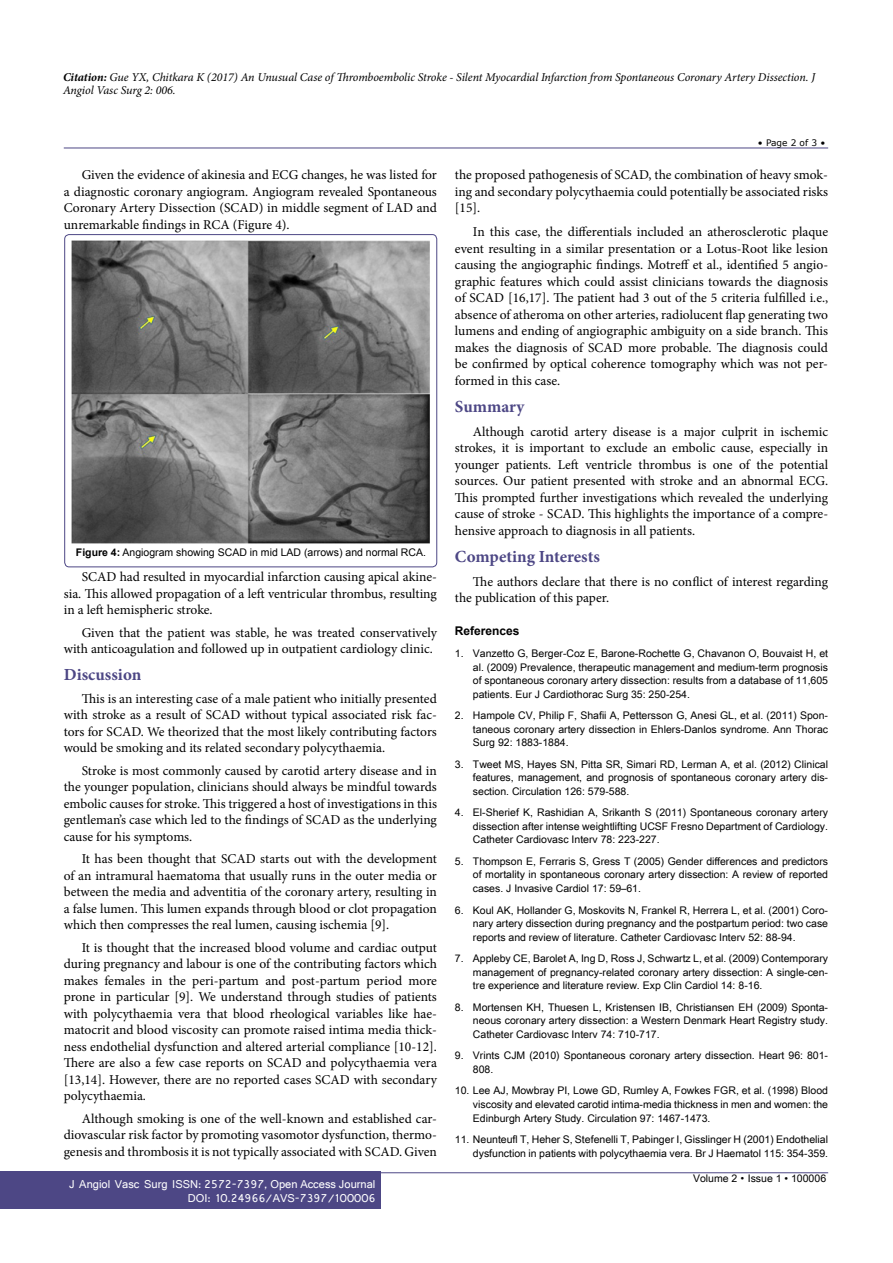
<style>
.page{position:relative;width:893px;height:1263px;background:#fff}
.page>*{position:absolute;margin:0;border:0;box-sizing:border-box;transform-origin:0 0}
.t1{font:700 16.95px "Minion Pro";color:#4d4785}
.t2{font:13.5px/16.5px "Minion Pro";color:#000;text-align:justify}
.t3{font:italic 12px/13.5px "Minion Pro";letter-spacing:-.01em;color:#000}
.t4{font:12px/14.2px "Shruti";color:#fff;text-align:right}
.t5{font:700 12px "Arial";color:#000}
.t6{font:10.5px/13.5px "Arial Unicode MS";color:#000;text-align:justify}
.t7{font:10.5px "Arial";color:#000}
.t8{font:9px "MS Reference Sans Serif";color:#000}
.s1{font-weight:700}
.s2{font-family:"Batang"}
</style>
<div class="page">
<hr style="left:64px;top:148px;width:764px;height:1px;background:#4d4785">
<hr style="left:64px;top:1172px;width:764px;height:1px;background:#4d4785">
<div style="left:0;top:1171px;width:381px;height:38px;background:#4d4785"></div>
<div style="left:65px;top:234px;width:372px;height:333px;border:1px solid #4d4785;border-radius:5px"></div>
<img style="left:71px;top:240px;width:359px;height:303px">
<p class="t3" style="left:63px;top:70px;width:754px"><span class="s1">Citation:</span> Gue YX, Chitkara K (2017) An Unusual Case of Thromboembolic Stroke - Silent Myocardial Infarction from Spontaneous Coronary Artery Dissection. J<br>Angiol Vasc Surg 2: 006.</p>
<p class="t2" style="left:64px;top:167px;width:375px;text-indent:18px">Given the evidence of akinesia and ECG changes, he was listed for a diagnostic coronary angiogram. Angiogram revealed Spontaneous Coronary Artery Dissection (SCAD) in middle segment of LAD and unremarkable findings in RCA (Figure 4).</p>
<p class="t7" style="left:76px;top:545px;width:352px"><span class="s1">Figure 4:</span> Angiogram showing SCAD in mid LAD (arrows) and normal RCA.</p>
<p class="t2" style="left:64px;top:569px;width:375px;text-indent:18px">SCAD had resulted in myocardial infarction causing apical akine&shy;sia. This allowed propagation of a left ventricular thrombus, resulting in a left hemispheric stroke.</p>
<p class="t2" style="left:64px;top:624px;width:375px;text-indent:18px">Given that the patient was stable, he was treated conservatively with anticoagulation and followed up in outpatient cardiology clinic.</p>
<p class="t1" style="left:64px;top:663px;width:79px">Discussion</p>
<p class="t2" style="left:64px;top:690px;width:375px;text-indent:18px">This is an interesting case of a male patient who initially presented with stroke as a result of SCAD without typical associated risk fac&shy;tors for SCAD. We theorized that the most likely contributing factors would be smoking and its related secondary polycythaemia.</p>
<p class="t2" style="left:64px;top:762px;width:375px;text-indent:18px">Stroke is most commonly caused by carotid artery disease and in the younger population, clinicians should always be mindful towards embolic causes for stroke. This triggered a host of investigations in this gentleman’s case which led to the findings of SCAD as the underlying cause for his symptoms.</p>
<p class="t2" style="left:64px;top:851px;width:375px;text-indent:18px">It has been thought that SCAD starts out with the development of an intramural haematoma that usually runs in the outer media or between the media and adventitia of the coronary artery, resulting in a false lumen. This lumen expands through blood or clot propagation which then compresses the real lumen, causing ischemia [9].</p>
<p class="t2" style="left:64px;top:939px;width:375px;text-indent:18px">It is thought that the increased blood volume and cardiac output during pregnancy and labour is one of the contributing factors which makes females in the peri-partum and post-partum period more prone in particular [9]. We understand through studies of patients with polycythaemia vera that blood rheological variables like hae&shy;matocrit and blood viscosity can promote raised intima media thick&shy;ness endothelial dysfunction and altered arterial compliance [10-12].<br>There are also a few case reports on SCAD and polycythaemia vera [13,14]. However, there are no reported cases SCAD with secondary polycythaemia.</p>
<p class="t2" style="left:64px;top:1110px;width:375px;text-indent:18px">Although smoking is one of the well-known and established car&shy;diovascular risk factor by promoting vasomotor dysfunction, thermo&shy;genesis and thrombosis it is not typically associated with SCAD. Given</p>
<p class="t4" style="left:69px;top:1176px;width:308px">J Angiol Vasc Surg ISSN: 2572-7397, Open Access Journal<br>DOI: 10.24966/AVS-7397/100006</p>
<p class="t8" style="left:758px;top:137px;width:69px">• Page 2 of 3 •</p>
<p class="t2" style="left:455px;top:167px;width:375px">the proposed pathogenesis of SCAD, the combination of heavy smok&shy;ing and secondary polycythaemia could potentially be associated risks [15].</p>
<p class="t2" style="left:455px;top:224px;width:375px;text-indent:18px">In this case, the differentials included an atherosclerotic plaque event resulting in a similar presentation or a Lotus-Root like lesion causing the angiographic findings. Motreff et al., identified 5 angio&shy;graphic features which could assist clinicians towards the diagnosis of SCAD [16,17]. The patient had 3 out of the 5 criteria fulfilled i.e., absence of atheroma on other arteries, radiolucent flap generating two lumens and ending of angiographic ambiguity on a side branch. This makes the diagnosis of SCAD more probable. The diagnosis could be confirmed by optical coherence tomography which was not per&shy;formed in this case.</p>
<p class="t1" style="left:455px;top:394px;width:71px">Summary</p>
<p class="t2" style="left:455px;top:423px;width:375px;text-indent:18px">Although carotid artery disease is a major culprit in ischemic strokes, it is important to exclude an embolic cause, especially in younger patients. Left ventricle thrombus is one of the potential sources. Our patient presented with stroke and an abnormal ECG.<br>This prompted further investigations which revealed the underlying cause of stroke - SCAD. This highlights the importance of a compre&shy;hensive approach to diagnosis in all patients.</p>
<p class="t1" style="left:455px;top:544px;width:146px">Competing Interests</p>
<p class="t2" style="left:455px;top:573px;width:375px;text-indent:18px">The authors declare that there is no conflict of interest regarding the publication of this paper.</p>
<p class="t5" style="left:455px;top:623px;width:66px">References</p>
<p class="t6" style="left:473px;top:646px;width:357px;text-indent:-18px">1. Vanzetto G, Berger-Coz E, Barone-Rochette G, Chavanon O, Bouvaist H, et al. (2009) Prevalence, therapeutic management and medium-term prognosis of spontaneous coronary artery dissection: results from a database of 11,605 patients. Eur J Cardiothorac Surg 35: 250-254.</p>
<p class="t6" style="left:473px;top:708px;width:357px;text-indent:-18px">2. Hampole CV, Philip F, Shafii A, Pettersson G, Anesi GL, et al. (2011) Spon&shy;taneous coronary artery dissection in Ehlers-Danlos syndrome. Ann Thorac Surg 92: 1883-1884.</p>
<p class="t6" style="left:473px;top:757px;width:357px;text-indent:-18px">3. Tweet MS, Hayes SN, Pitta SR, Simari RD, Lerman A, et al. (2012) Clinical features, management, and prognosis of spontaneous coronary artery dis&shy;section. Circulation 126: 579-588.</p>
<p class="t6" style="left:473px;top:806px;width:357px;text-indent:-18px">4. El‐Sherief K, Rashidian A, Srikanth S (2011) Spontaneous coronary artery dissection after intense weightlifting UCSF Fresno Department of Cardiology.<br>Catheter Cardiovasc Interv 78: 223-227.</p>
<p class="t6" style="left:473px;top:854px;width:357px;text-indent:-18px">5. Thompson E, Ferraris S, Gress T (2005) Gender differences and predictors of mortality in spontaneous coronary artery dissection: A review of reported cases. J Invasive Cardiol 17: 59–61.</p>
<p class="t6" style="left:473px;top:903px;width:357px;text-indent:-18px">6. Koul AK, Hollander G, Moskovits N, Frankel R, Herrera L, et al. (2001) Coro&shy;nary artery dissection during pregnancy and the postpartum period: two case reports and review of literature. Catheter Cardiovasc Interv 52: 88-94.</p>
<p class="t6" style="left:473px;top:951px;width:357px;text-indent:-18px">7. Appleby CE, Barolet A, Ing D, Ross J, Schwartz L, et al. (2009) Contemporary management of pregnancy-related coronary artery dissection: A single-cen&shy;tre experience and literature review. Exp Clin Cardiol 14: 8-16.</p>
<p class="t6" style="left:473px;top:1000px;width:357px;text-indent:-18px">8. Mortensen KH, Thuesen L, Kristensen IB, Christiansen EH (2009) Sponta&shy;neous coronary artery dissection: a Western Denmark Heart Registry study.<br>Catheter Cardiovasc Interv 74: 710-717.</p>
<p class="t6" style="left:473px;top:1049px;width:357px;text-indent:-18px">9. Vrints CJM (2010) Spontaneous coronary artery dissection. Heart 96: 801-<br>808.</p>
<p class="t6" style="left:473px;top:1084px;width:357px;text-indent:-18px">10. Lee AJ, Mowbray PI, Lowe GD, Rumley A, Fowkes FGR, et al. (1998) Blood viscosity and elevated carotid intima-media thickness in men and women: the Edinburgh Artery Study. Circulation 97: 1467-1473.</p>
<p class="t6" style="left:455px;top:1132px;width:375px;text-align:right">11. Neunteufl T, Heher S, Stefenelli T, Pabinger I, Gisslinger H (2001) Endothelial dysfunction in patients with polycythaemia vera. Br J Haematol 115: 354-359.</p>
<p class="t6" style="left:693px;top:1171px;width:135px">Volume 2 <span class="s2">•</span> Issue 1 • 100006</p>
</div>
